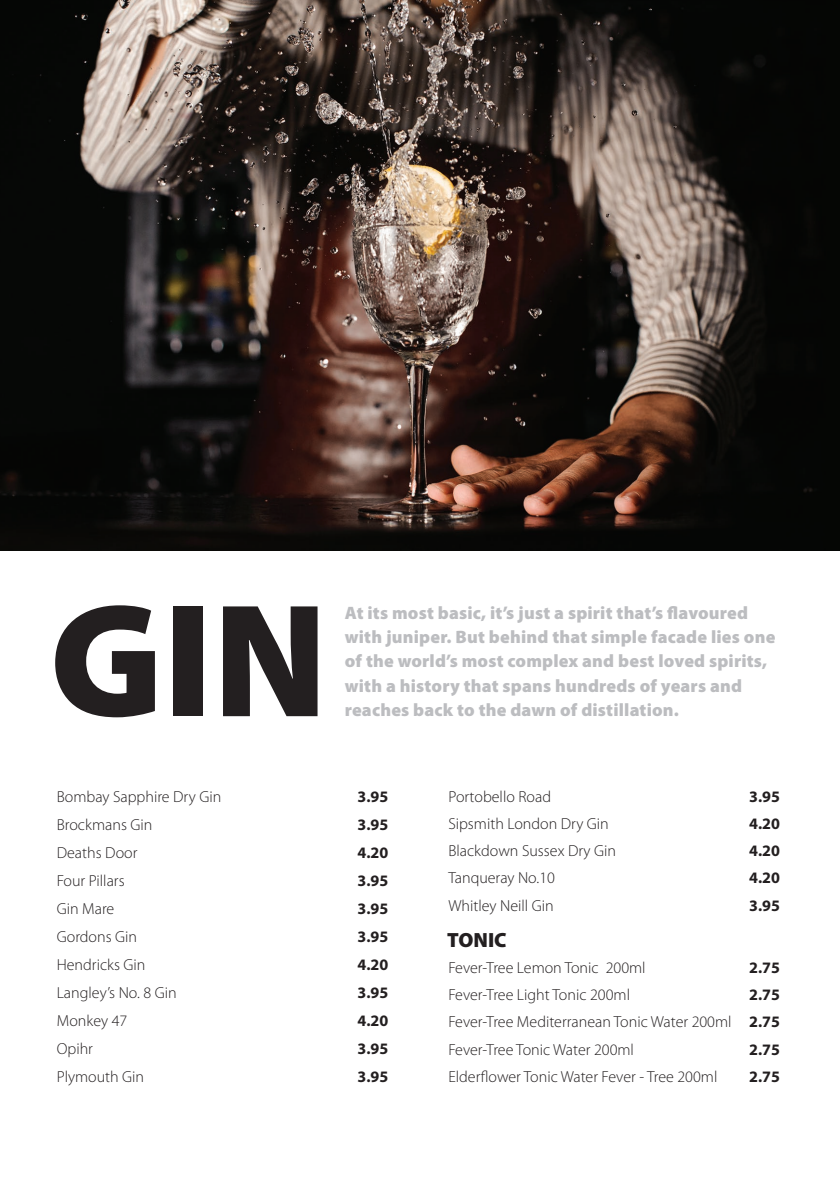
<style>
.page{position:relative;width:840px;height:1191px;background:#fff}
.page>*{position:absolute;margin:0;border:0;box-sizing:border-box;transform-origin:0 0}
.t1{font:900 162.8px "Myriad Pro";color:#231f20}
.t2{font:900 20.6px "Myriad Pro";color:#231f20}
.t3{font:900 18px/24.2px "Myriad Pro";letter-spacing:.01em;color:#bcbdc0}
.t4{font:300 16px "Myriad Pro";color:#231f20}
.t5{font:700 16px "Myriad Pro";color:#231f20}
.s1{font-weight:700}
</style>
<div class="page">
<img style="left:0;top:0;width:839px;height:550px">
<p class="t1" style="left:50px;top:552px;width:279px">GIN</p>
<p class="t3" style="left:344px;top:600px;width:432px">At its most basic, it’s just a spirit that’s flavoured with juniper. But behind that simple facade lies one of the world’s most complex and best loved spirits, with a history that spans hundreds of years and reaches back to the dawn of distillation.</p>
<p class="t4" style="left:57px;top:786px;width:166px">Bombay Sapphire Dry Gin</p>
<p class="t5" style="left:357px;top:786px;width:32px">3.95</p>
<p class="t4" style="left:57px;top:814px;width:97px">Brockmans Gin</p>
<p class="t5" style="left:357px;top:814px;width:32px">3.95</p>
<p class="t4" style="left:57px;top:842px;width:82px">Deaths Door</p>
<p class="t5" style="left:357px;top:842px;width:32px">4.20</p>
<p class="t4" style="left:57px;top:870px;width:69px">Four Pillars</p>
<p class="t5" style="left:357px;top:870px;width:32px">3.95</p>
<p class="t4" style="left:57px;top:898px;width:59px">Gin Mare</p>
<p class="t5" style="left:357px;top:898px;width:32px">3.95</p>
<p class="t4" style="left:57px;top:926px;width:82px">Gordons Gin</p>
<p class="t5" style="left:357px;top:926px;width:32px">3.95</p>
<p class="t4" style="left:57px;top:954px;width:90px">Hendricks Gin</p>
<p class="t5" style="left:357px;top:954px;width:32px">4.20</p>
<p class="t4" style="left:57px;top:982px;width:121px">Langley’s No. 8 Gin</p>
<p class="t5" style="left:357px;top:982px;width:32px">3.95</p>
<p class="t4" style="left:57px;top:1010px;width:72px">Monkey 47</p>
<p class="t5" style="left:357px;top:1010px;width:32px">4.20</p>
<p class="t4" style="left:57px;top:1038px;width:38px">Opihr</p>
<p class="t5" style="left:357px;top:1038px;width:32px">3.95</p>
<p class="t4" style="left:57px;top:1066px;width:89px">Plymouth Gin</p>
<p class="t5" style="left:357px;top:1066px;width:32px">3.95</p>
<p class="t4" style="left:448px;top:786px;width:104px">Portobello Road</p>
<p class="t5" style="left:748px;top:786px;width:32px">3.95</p>
<p class="t4" style="left:448px;top:814px;width:162px">Sipsmith London Dry Gin</p>
<p class="t5" style="left:748px;top:813px;width:32px">4.20</p>
<p class="t4" style="left:448px;top:841px;width:169px">Blackdown Sussex Dry Gin</p>
<p class="t5" style="left:748px;top:840px;width:32px">4.20</p>
<p class="t4" style="left:448px;top:868px;width:108px">Tanqueray No.10</p>
<p class="t5" style="left:748px;top:867px;width:32px">4.20</p>
<p class="t4" style="left:448px;top:895px;width:107px">Whitley Neill Gin</p>
<p class="t5" style="left:748px;top:894px;width:32px">3.95</p>
<p class="t2" style="left:447px;top:926px;width:61px">TONIC</p>
<p class="t4" style="left:448px;top:958px;width:199px">Fever-Tree Lemon Tonic 200ml</p>
<p class="t5" style="left:748px;top:957px;width:32px">2.75</p>
<p class="t4" style="left:448px;top:985px;width:183px">Fever-Tree Light Tonic 200ml</p>
<p class="t5" style="left:748px;top:984px;width:32px">2.75</p>
<p class="t4" style="left:448px;top:1012px;width:333px">Fever-Tree Mediterranean Tonic Water 200ml <span class="s1">2.75</span></p>
<p class="t4" style="left:448px;top:1039px;width:187px">Fever-Tree Tonic Water 200ml</p>
<p class="t5" style="left:748px;top:1038px;width:32px">2.75</p>
<p class="t4" style="left:448px;top:1067px;width:270px">Elderflower Tonic Water Fever - Tree 200ml</p>
<p class="t5" style="left:748px;top:1066px;width:32px">2.75</p>
</div>
